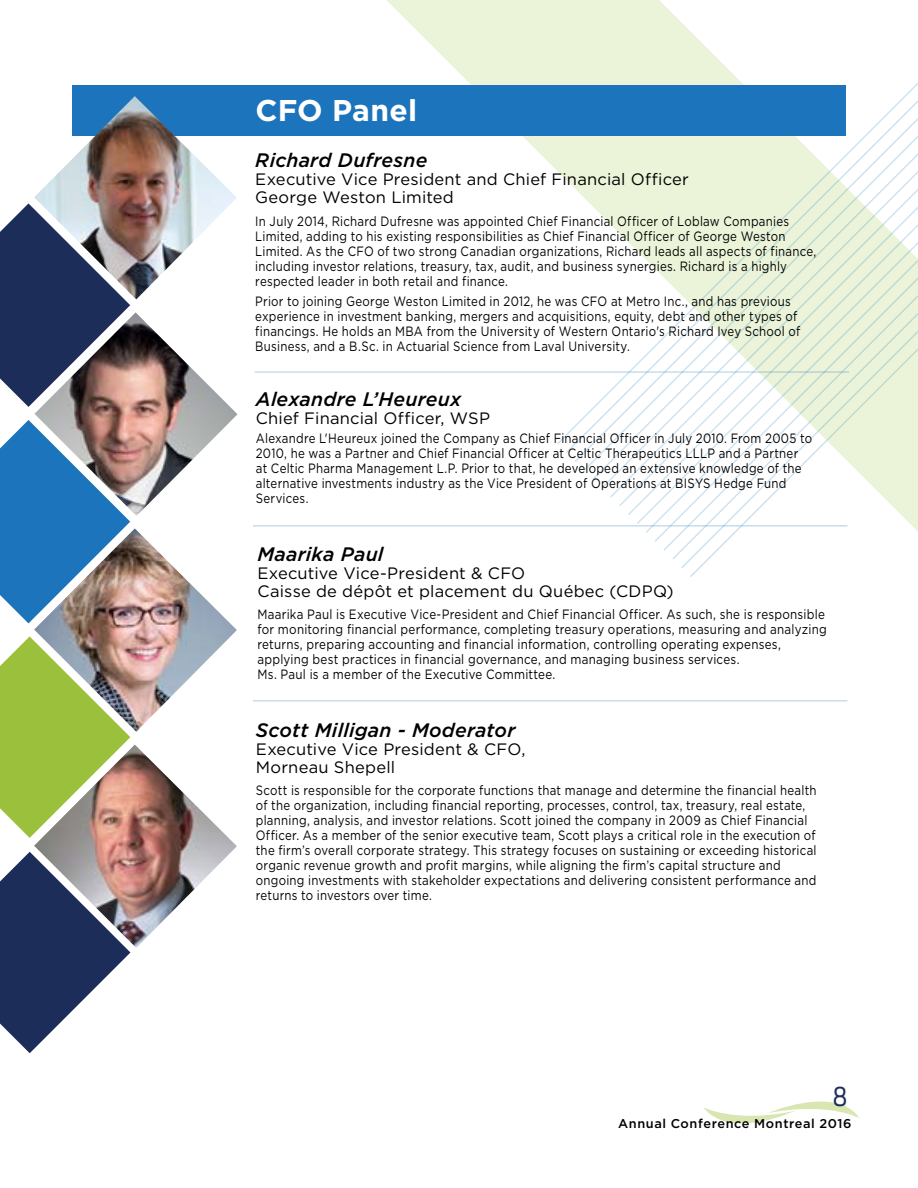
<style>
.page{position:relative;width:918px;height:1188px;background:#fff}
.page>*{position:absolute;margin:0;border:0;box-sizing:border-box;transform-origin:0 0}
.t1{font:700 30px "Gotham HTF";letter-spacing:.005em;color:#fff}
.t2{font:27px "Sisco";color:#1c2d5a;scale:.96 1}
.t3{font:italic 500 19.5px "Gotham HTF";letter-spacing:.01em;color:#000}
.t4{font:16.5px/18px "Gotham HTF";letter-spacing:.01em;color:#000}
.t5{font:13.5px/15px "Gotham HTF";letter-spacing:.02em;color:#000;scale:.85 1}
.t6{font:13.5px/15px "Gotham HTF";letter-spacing:.02em;color:#000;scale:.86 1}
.t7{font:500 12.75px "Gotham HTF";letter-spacing:.045em;color:#000}
</style>
<div class="page">
<svg style="left:703px;top:1101px;width:156px;height:23px"></svg>
<svg style="left:387px;top:0;width:461px;height:702px"></svg>
<svg style="left:0;top:852px;width:130px;height:201px"></svg>
<svg style="left:0;top:636px;width:130px;height:202px;background:#a6c853"></svg>
<svg style="left:555px;top:0;width:9px;height:446px"></svg>
<svg style="left:564px;top:0;width:9px;height:455px"></svg>
<svg style="left:573px;top:0;width:9px;height:464px"></svg>
<svg style="left:582px;top:0;width:9px;height:472px"></svg>
<svg style="left:591px;top:0;width:9px;height:481px"></svg>
<svg style="left:600px;top:0;width:9px;height:490px"></svg>
<svg style="left:609px;top:0;width:8px;height:499px"></svg>
<svg style="left:617px;top:0;width:9px;height:508px"></svg>
<svg style="left:626px;top:0;width:9px;height:517px"></svg>
<svg style="left:635px;top:0;width:9px;height:525px"></svg>
<svg style="left:644px;top:0;width:9px;height:535px"></svg>
<svg style="left:653px;top:0;width:9px;height:543px"></svg>
<svg style="left:662px;top:0;width:9px;height:552px"></svg>
<svg style="left:671px;top:0;width:9px;height:561px"></svg>
<svg style="left:680px;top:0;width:8px;height:570px"></svg>
<svg style="left:688px;top:0;width:230px;height:579px"></svg>
<svg style="left:0;top:203px;width:130px;height:204px;background:#35446c"></svg>
<svg style="left:0;top:420px;width:130px;height:203px;background:#3483c3"></svg>
<img style="left:34px;top:528px;width:203px;height:204px">
<hr style="left:254px;top:371px;width:595px;height:2px;background:#1c75bc">
<hr style="left:253px;top:525px;width:594px;height:2px;background:#1c75bc">
<hr style="left:253px;top:700px;width:594px;height:2px;background:#1c75bc">
<div style="left:72px;top:85px;width:774px;height:51px;background:#1c75bc"></div>
<img style="left:34px;top:312px;width:204px;height:204px">
<img style="left:34px;top:745px;width:203px;height:203px">
<img style="left:34px;top:96px;width:203px;height:203px">
<h1 class="t1" style="left:255px;top:93px;width:163px">CFO Panel</h1>
<h3 class="t3" style="left:255px;top:149px;width:174px">Richard Dufresne</h3>
<p class="t4" style="left:255px;top:170px;width:435px">Executive Vice President and Chief Financial Officer<br>George Weston Limited</p>
<p class="t5" style="left:255px;top:214px;width:662px">In July 2014, Richard Dufresne was appointed Chief Financial Officer of Loblaw Companies Limited, adding to his existing responsibilities as Chief Financial Officer of George Weston Limited. As the CFO of two strong Canadian organizations, Richard leads all aspects of finance, including investor relations, treasury, tax, audit, and business synergies. Richard is a highly respected leader in both retail and finance.</p>
<p class="t5" style="left:255px;top:293px;width:643px">Prior to joining George Weston Limited in 2012, he was CFO at Metro Inc., and has previous experience in investment banking, mergers and acquisitions, equity, debt and other types of financings. He holds an MBA from the University of Western Ontario's Richard Ivey School of Business, and a B.Sc. in Actuarial Science from Laval University.</p>
<h3 class="t3" style="left:256px;top:388px;width:207px">Alexandre L’Heureux</h3>
<p class="t4" style="left:256px;top:409px;width:236px">Chief Financial Officer, WSP</p>
<p class="t5" style="left:256px;top:431px;width:656px">Alexandre L'Heureux joined the Company as Chief Financial Officer in July 2010. From 2005 to 2010, he was a Partner and Chief Financial Officer at Celtic Therapeutics LLLP and a Partner at Celtic Pharma Management L.P. Prior to that, he developed an extensive knowledge of the alternative investments industry as the Vice President of Operations at BISYS Hedge Fund Services.</p>
<h3 class="t3" style="left:257px;top:543px;width:128px">Maarika Paul</h3>
<p class="t4" style="left:257px;top:564px;width:418px">Executive Vice-President &amp; CFO<br>Caisse de dépôt et placement du Québec (CDPQ)</p>
<p class="t6" style="left:257px;top:607px;width:664px">Maarika Paul is Executive Vice-President and Chief Financial Officer. As such, she is responsible for monitoring financial performance, completing treasury operations, measuring and analyzing returns, preparing accounting and financial information, controlling operating expenses, applying best practices in financial governance, and managing business services.<br>Ms. Paul is a member of the Executive Committee.</p>
<h3 class="t3" style="left:256px;top:719px;width:261px">Scott Milligan - Moderator</h3>
<p class="t4" style="left:256px;top:740px;width:271px">Executive Vice President &amp; CFO,<br>Morneau Shepell</p>
<p class="t5" style="left:256px;top:783px;width:661px">Scott is responsible for the corporate functions that manage and determine the financial health of the organization, including financial reporting, processes, control, tax, treasury, real estate, planning, analysis, and investor relations. Scott joined the company in 2009 as Chief Financial Officer. As a member of the senior executive team, Scott plays a critical role in the execution of the firm’s overall corporate strategy. This strategy focuses on sustaining or exceeding historical organic revenue growth and profit margins, while aligning the firm’s capital structure and ongoing investments with stakeholder expectations and delivering consistent performance and returns to investors over time.</p>
<h2 class="t2" style="left:832px;top:1080px;width:18px">8</h2>
<p class="t7" style="left:618px;top:1116px;width:235px">Annual Conference Montreal 2016</p>
</div>
